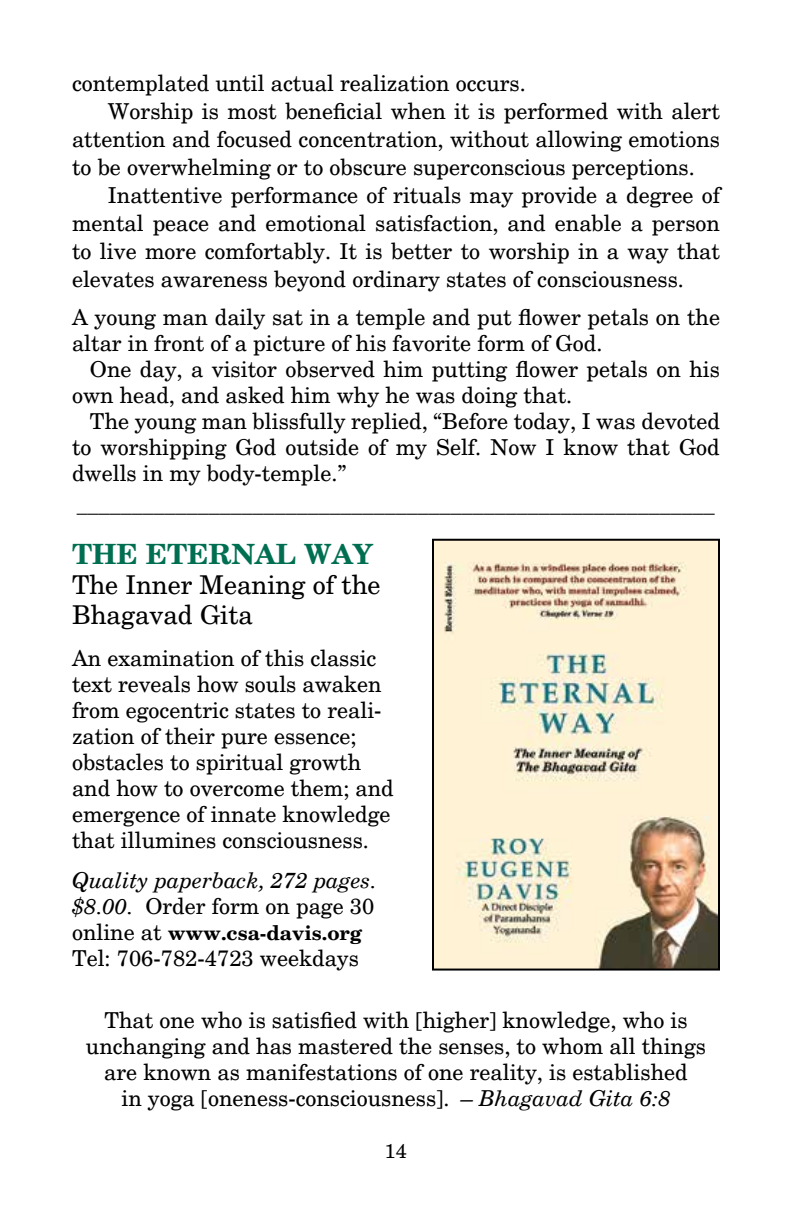
<style>
.page{position:relative;width:792px;height:1224px;background:#fff}
.page>*{position:absolute;margin:0;border:0;box-sizing:border-box;transform-origin:0 0}
.t1{font:700 28px "New Century Schlbk";color:#006f51}
.t2{font:26px/30px "New Century Schlbk";color:#000}
.t3{font:22px/26px "New Century Schlbk";color:#000}
.t4{font:italic 22px/26px "New Century Schlbk";color:#000}
.t5{font:700 20px "New Century Schlbk";color:#000}
.t6{font:20px "New Century Schlbk";color:#000}
.s1{font-style:normal}
.s2{font-weight:400;font-size:22px}
.s3{font-style:italic}
</style>
<div class="page">
<img style="left:435px;top:542px;width:282px;height:426px">
<div style="left:432px;top:539px;width:288px;height:432px;border:2px solid #000"></div>
<p class="t3" style="left:72px;top:70px;width:455px">contemplated until actual realization occurs.</p>
<p class="t3" style="left:108px;top:98px;width:614px">Worship is most beneficial when it is performed with alert</p>
<p class="t3" style="left:72px;top:126px;width:650px">attention and focused concentration, without allowing emotions</p>
<p class="t3" style="left:72px;top:154px;width:624px">to be overwhelming or to obscure superconscious perceptions.</p>
<p class="t3" style="left:108px;top:182px;width:614px">Inattentive performance of rituals may provide a degree of</p>
<p class="t3" style="left:72px;top:210px;width:649px">mental peace and emotional satisfaction, and enable a person</p>
<p class="t3" style="left:72px;top:238px;width:650px">to live more comfortably. It is better to worship in a way that</p>
<p class="t3" style="left:72px;top:266px;width:613px">elevates awareness beyond ordinary states of consciousness.</p>
<p class="t3" style="left:72px;top:304px;width:650px">A young man daily sat in a temple and put flower petals on the altar in front of a picture of his favorite form of God.</p>
<p class="t3" style="left:72px;top:356px;width:650px;text-indent:18px">One day, a visitor observed him putting flower petals on his own head, and asked him why he was doing that.</p>
<p class="t3" style="left:72px;top:408px;width:650px;text-align:justify;text-indent:18px">The young man blissfully replied, “Before today, I was devoted to worshipping God outside of my Self. Now I know that God dwells in my body-temple.”</p>
<p class="t3" style="left:77px;top:490px;width:640px">__________________________________________________________</p>
<p class="t1" style="left:72px;top:536px;width:303px">THE ETERNAL WAY</p>
<p class="t2" style="left:72px;top:569px;width:310px">The Inner Meaning of the<br>Bhagavad Gita</p>
<p class="t3" style="left:72px;top:644px;width:323px">An examination of this classic text reveals how souls awaken from egocentric states to reali&shy;zation of their pure essence; obstacles to spiritual growth and how to overcome them; and emergence of innate knowledge that illumines consciousness.</p>
<p class="t4" style="left:72px;top:866px;width:306px">Quality paperback, 272 pages. $8.00. <span class="s1">Order form on page 30</span></p>
<p class="t5" style="left:72px;top:920px;width:292px"><span class="s2">online at</span> www.csa-davis.org</p>
<p class="t3" style="left:72px;top:944px;width:288px">Tel: 706-782-4723 weekdays</p>
<p class="t3" style="left:86px;top:1006px;width:622px;text-align:center">That one who is satisfied with [higher] knowledge, who is unchanging and has mastered the senses, to whom all things are known as manifestations of one reality, is established<br>in yoga [oneness-consciousness]. <span class="s3">– Bhagavad Gita 6:8</span></p>
<p class="t6" style="left:385px;top:1139px;width:24px">14</p>
</div>
